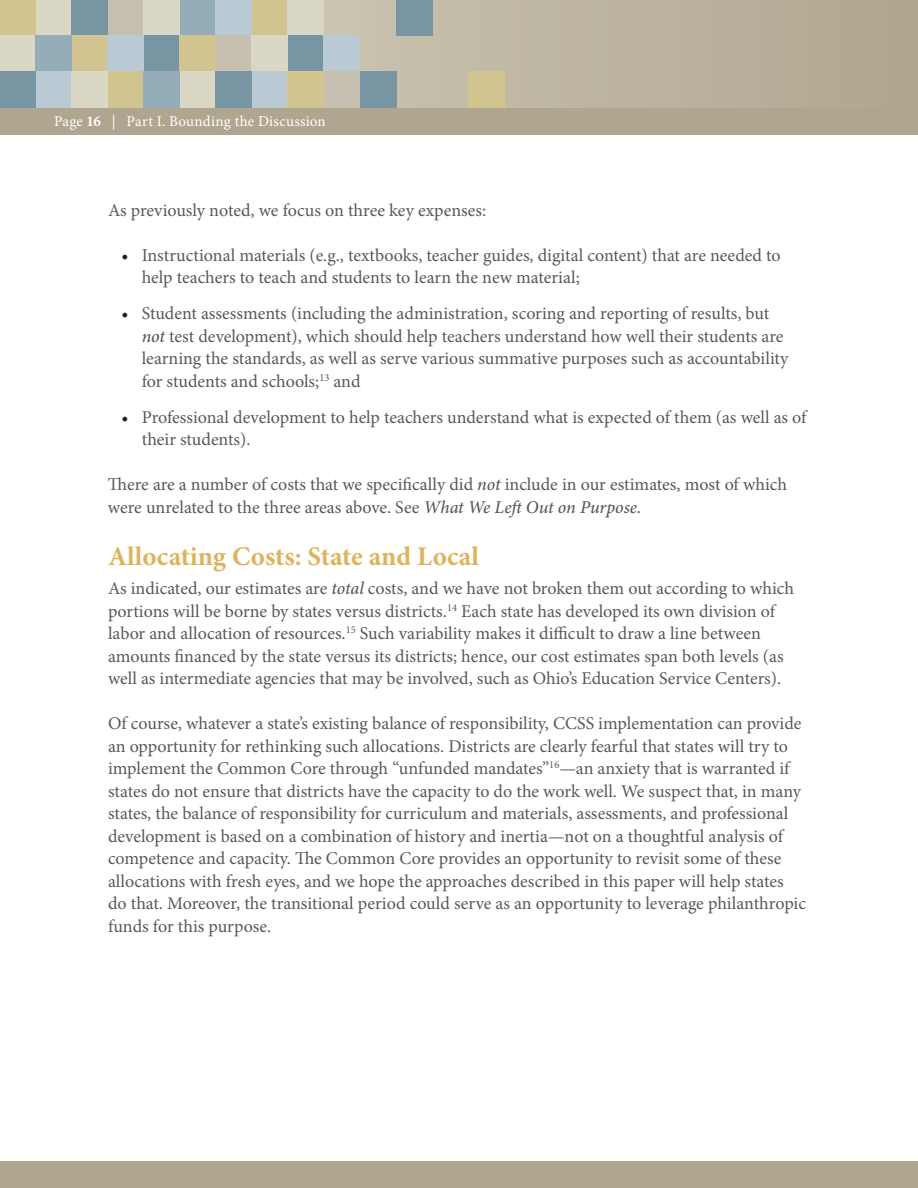
<style>
.page{position:relative;width:918px;height:1188px;background:#fff}
.page>*{position:absolute;margin:0;border:0;box-sizing:border-box;transform-origin:0 0}
.t1{font:700 27px "Minion Pro";color:#deb35c}
.t2{font:18px/22.5px "Minion Pro";color:#57585a}
.t3{font:15px "Minion Pro";letter-spacing:.02em;color:#fff}
.s1{font-weight:700}
.s2{color:#231f20}
.s3{font-weight:500;font-style:italic}
</style>
<div class="page">
<div style="left:0;top:1161px;width:918px;height:27px;background:#b0a690"></div>
<svg style="left:324px;top:0;width:594px;height:108px;background:#bab29d"></svg>
<div style="left:108px;top:0;width:36px;height:36px;background:#c7c0b0"></div>
<div style="left:180px;top:0;width:36px;height:36px;background:#95adb9"></div>
<div style="left:36px;top:0;width:36px;height:36px;background:#dad8c5"></div>
<div style="left:252px;top:0;width:36px;height:36px;background:#d2c48e"></div>
<div style="left:288px;top:0;width:36px;height:36px;background:#dad8c5"></div>
<div style="left:144px;top:0;width:36px;height:36px;background:#dad8c5"></div>
<div style="left:0;top:0;width:36px;height:36px;background:#d2c48e"></div>
<div style="left:216px;top:0;width:36px;height:36px;background:#bacad4"></div>
<div style="left:72px;top:0;width:36px;height:36px;background:#7895a3"></div>
<div style="left:396px;top:0;width:36px;height:36px;background:#7895a3"></div>
<div style="left:216px;top:36px;width:36px;height:36px;background:#c7c0b0"></div>
<div style="left:72px;top:36px;width:36px;height:36px;background:#d2c48e"></div>
<div style="left:144px;top:36px;width:36px;height:36px;background:#7895a3"></div>
<div style="left:288px;top:36px;width:36px;height:36px;background:#7895a3"></div>
<div style="left:324px;top:36px;width:36px;height:36px;background:#bacad4"></div>
<div style="left:108px;top:36px;width:36px;height:36px;background:#bacad4"></div>
<div style="left:0;top:36px;width:36px;height:36px;background:#dad8c5"></div>
<div style="left:252px;top:36px;width:36px;height:36px;background:#dad8c5"></div>
<div style="left:36px;top:36px;width:36px;height:36px;background:#95adb9"></div>
<div style="left:180px;top:36px;width:36px;height:36px;background:#d2c48e"></div>
<div style="left:180px;top:72px;width:36px;height:36px;background:#dad8c5"></div>
<div style="left:324px;top:72px;width:36px;height:36px;background:#c7c0b0"></div>
<div style="left:36px;top:72px;width:36px;height:36px;background:#bacad4"></div>
<div style="left:252px;top:72px;width:36px;height:36px;background:#bacad4"></div>
<div style="left:108px;top:72px;width:36px;height:36px;background:#d2c48e"></div>
<div style="left:288px;top:72px;width:36px;height:36px;background:#d2c48e"></div>
<div style="left:144px;top:72px;width:36px;height:36px;background:#95adb9"></div>
<div style="left:0;top:72px;width:36px;height:36px;background:#7895a3"></div>
<div style="left:216px;top:72px;width:36px;height:36px;background:#7895a3"></div>
<div style="left:72px;top:72px;width:36px;height:36px;background:#dad8c5"></div>
<div style="left:360px;top:72px;width:36px;height:36px;background:#7895a3"></div>
<div style="left:468px;top:72px;width:36px;height:36px;background:#d2c48e"></div>
<div style="left:0;top:108px;width:918px;height:27px;background:#b0a690"></div>
<p class="t3" style="left:54px;top:112px;width:49px">Page <span class="s1">16</span></p>
<p class="t3" style="left:112px;top:112px;width:215px">| Part I. Bounding the Discussion</p>
<p class="t2" style="left:108px;top:199px;width:380px">As previously noted, we focus on three key expenses:</p>
<p class="t2" style="left:142px;top:244px;width:641px;text-indent:-20px"><span class="s2">•</span> Instructional materials (e.g., textbooks, teacher guides, digital content) that are needed to help teachers to teach and students to learn the new material;</p>
<p class="t2" style="left:142px;top:302px;width:648px;text-indent:-20px"><span class="s2">•</span> Student assessments (including the administration, scoring and reporting of results, but <span class="s3">not</span> test development), which should help teachers understand how well their students are learning the standards, as well as serve various summative purposes such as accountability for students and schools;<sup>13</sup> and</p>
<p class="t2" style="left:142px;top:406px;width:666px;text-indent:-20px"><span class="s2">•</span> Professional development to help teachers understand what is expected of them (as well as of their students).</p>
<p class="t2" style="left:108px;top:473px;width:681px">There are a number of costs that we specifically did <span class="s3">not</span> include in our estimates, most of which were unrelated to the three areas above. See <span class="s3">What We Left Out on Purpose.</span></p>
<p class="t1" style="left:108px;top:537px;width:373px">Allocating Costs: State and Local</p>
<p class="t2" style="left:108px;top:577px;width:688px">As indicated, our estimates are <span class="s3">total</span> costs, and we have not broken them out according to which portions will be borne by states versus districts.<sup>14</sup> Each state has developed its own division of labor and allocation of resources.<sup>15</sup> Such variability makes it difficult to draw a line between amounts financed by the state versus its districts; hence, our cost estimates span both levels (as well as intermediate agencies that may be involved, such as Ohio’s Education Service Centers).</p>
<p class="t2" style="left:108px;top:712px;width:700px">Of course, whatever a state’s existing balance of responsibility, CCSS implementation can provide an opportunity for rethinking such allocations. Districts are clearly fearful that states will try to implement the Common Core through “unfunded mandates”<sup>16</sup>—an anxiety that is warranted if states do not ensure that districts have the capacity to do the work well. We suspect that, in many states, the balance of responsibility for curriculum and materials, assessments, and professional development is based on a combination of history and inertia—not on a thoughtful analysis of competence and capacity. The Common Core provides an opportunity to revisit some of these allocations with fresh eyes, and we hope the approaches described in this paper will help states do that. Moreover, the transitional period could serve as an opportunity to leverage philanthropic funds for this purpose.</p>
</div>
